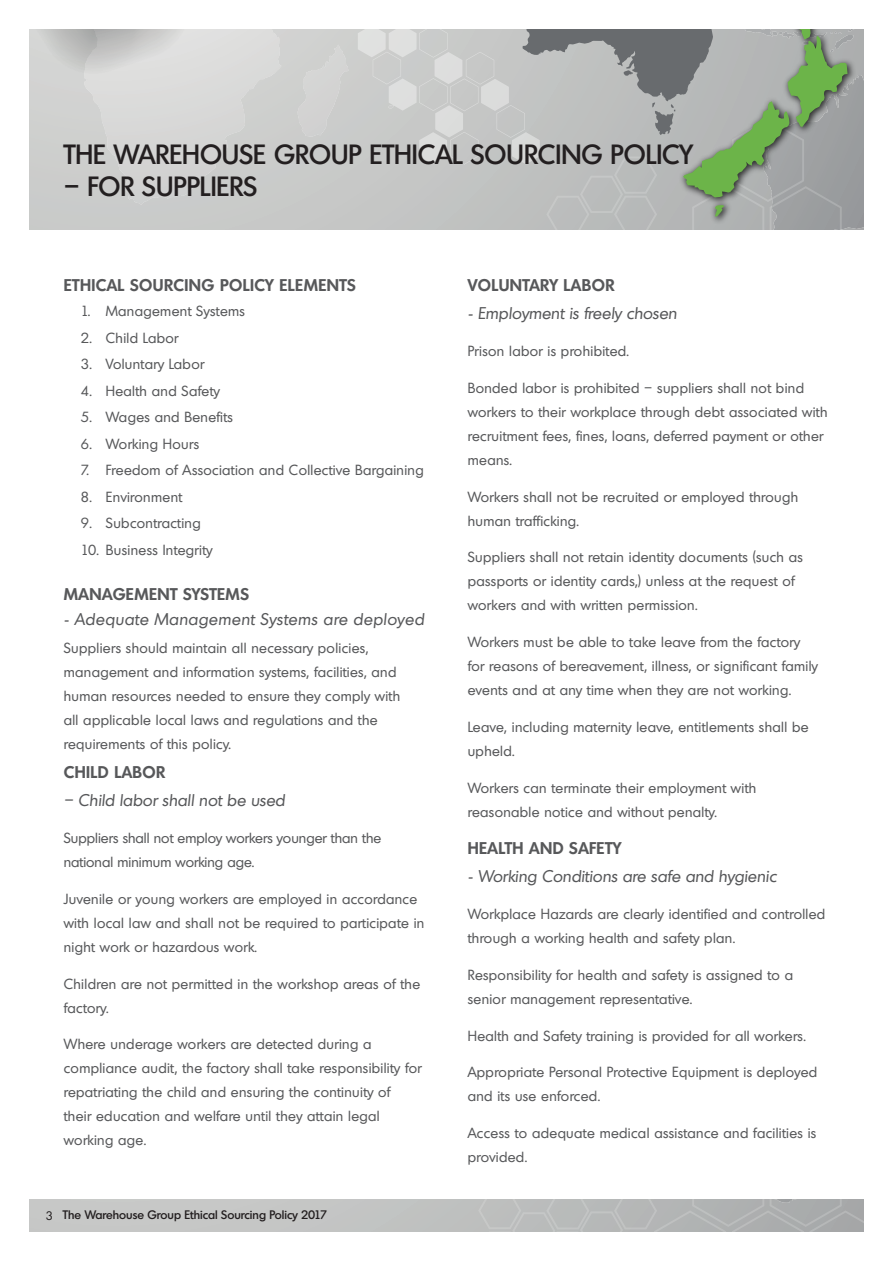
<style>
.page{position:relative;width:893px;height:1263px;background:#fff}
.page>*{position:absolute;margin:0;border:0;box-sizing:border-box;transform-origin:0 0}
.t1{font:500 27px "Montreal TS";color:#231f20}
.t2{font:italic 16.5px "Montreal TS";color:#57585a}
.t3{font:600 16.5px "Montreal TS";letter-spacing:.025em;color:#57585a}
.t4{font:italic 16.5px "Montreal TS";letter-spacing:.025em;color:#57585a}
.t5{font:14.25px/24px "Montreal TS";letter-spacing:.025em;color:#57585a}
.t6{font:14.25px/24px "Montreal TS";color:#57585a}
.t7{font:500 12px "Montreal TS";color:#231f20}
.s1{font-weight:400}
</style>
<div class="page">
<div style="left:30px;top:1199px;width:833px;height:32px;background:#c5c6c5"></div>
<svg style="left:516px;top:1199px;width:347px;height:32px"></svg>
<svg style="left:30px;top:30px;width:833px;height:200px;background:#bcc0bb"></svg>
<h1 class="t1" style="left:64px;top:137px;width:631px">THE WAREHOUSE GROUP ETHICAL SOURCING POLICY</h1>
<h1 class="t1" style="left:64px;top:168px;width:195px">– FOR SUPPLIERS</h1>
<p class="t3" style="left:64px;top:274px;width:294px">ETHICAL SOURCING POLICY ELEMENTS</p>
<p class="t5" style="left:81px;top:299px;width:166px">1. Management Systems</p>
<p class="t5" style="left:81px;top:325px;width:99px">2. Child Labor</p>
<p class="t5" style="left:81px;top:352px;width:125px">3. Voluntary Labor</p>
<p class="t5" style="left:81px;top:378px;width:140px">4. Health and Safety</p>
<p class="t5" style="left:81px;top:405px;width:154px">5. Wages and Benefits</p>
<p class="t5" style="left:81px;top:431px;width:120px">6. Working Hours</p>
<p class="t5" style="left:81px;top:458px;width:344px">7. Freedom of Association and Collective Bargaining</p>
<p class="t5" style="left:81px;top:484px;width:103px">8. Environment</p>
<p class="t5" style="left:81px;top:511px;width:121px">9. Subcontracting</p>
<p class="t5" style="left:81px;top:537px;width:133px">10. Business Integrity</p>
<p class="t3" style="left:64px;top:583px;width:187px">MANAGEMENT SYSTEMS</p>
<p class="t4" style="left:64px;top:608px;width:362px">- Adequate Management Systems are deployed</p>
<p class="t5" style="left:64px;top:636px;width:338px">Suppliers should maintain all necessary policies, management and information systems, facilities, and human resources needed to ensure they comply with all applicable local laws and regulations and the requirements of this policy.</p>
<p class="t3" style="left:64px;top:761px;width:103px">CHILD LABOR</p>
<p class="t2" style="left:64px;top:790px;width:223px">– Child labor shall not be used</p>
<p class="t6" style="left:64px;top:826px;width:319px">Suppliers shall not employ workers younger than the national minimum working age.</p>
<p class="t5" style="left:64px;top:886px;width:362px">Juvenile or young workers are employed in accordance with local law and shall not be required to participate in night work or hazardous work.</p>
<p class="t5" style="left:64px;top:971px;width:358px">Children are not permitted in the workshop areas of the factory.</p>
<p class="t5" style="left:64px;top:1032px;width:359px">Where underage workers are detected during a compliance audit, the factory shall take responsibility for repatriating the child and ensuring the continuity of<br>their education and welfare until they attain legal working age.</p>
<p class="t7" style="left:46px;top:1207px;width:283px"><span class="s1">3</span> The Warehouse Group Ethical Sourcing Policy 2017</p>
<p class="t3" style="left:468px;top:274px;width:148px">VOLUNTARY LABOR</p>
<p class="t2" style="left:468px;top:303px;width:211px">- Employment is freely chosen</p>
<p class="t5" style="left:468px;top:339px;width:163px">Prison labor is prohibited.</p>
<p class="t5" style="left:468px;top:375px;width:361px">Bonded labor is prohibited – suppliers shall not bind workers to their workplace through debt associated with recruitment fees, fines, loans, deferred payment or other means.</p>
<p class="t5" style="left:468px;top:484px;width:332px">Workers shall not be recruited or employed through human trafficking.</p>
<p class="t5" style="left:468px;top:545px;width:337px">Suppliers shall not retain identity documents (such as passports or identity cards,) unless at the request of workers and with written permission.</p>
<p class="t5" style="left:468px;top:630px;width:352px">Workers must be able to take leave from the factory for reasons of bereavement, illness, or significant family events and at any time when they are not working.</p>
<p class="t5" style="left:468px;top:714px;width:342px">Leave, including maternity leave, entitlements shall be upheld.</p>
<p class="t5" style="left:468px;top:775px;width:290px">Workers can terminate their employment with reasonable notice and without penalty.</p>
<p class="t3" style="left:468px;top:837px;width:155px">HEALTH AND SAFETY</p>
<p class="t2" style="left:468px;top:866px;width:310px">- Working Conditions are safe and hygienic</p>
<p class="t5" style="left:468px;top:902px;width:359px">Workplace Hazards are clearly identified and controlled through a working health and safety plan.</p>
<p class="t5" style="left:468px;top:962px;width:327px">Responsibility for health and safety is assigned to a senior management representative.</p>
<p class="t5" style="left:468px;top:1023px;width:340px">Health and Safety training is provided for all workers.</p>
<p class="t5" style="left:468px;top:1060px;width:351px">Appropriate Personal Protective Equipment is deployed and its use enforced.</p>
<p class="t5" style="left:468px;top:1121px;width:350px">Access to adequate medical assistance and facilities is provided.</p>
</div>
